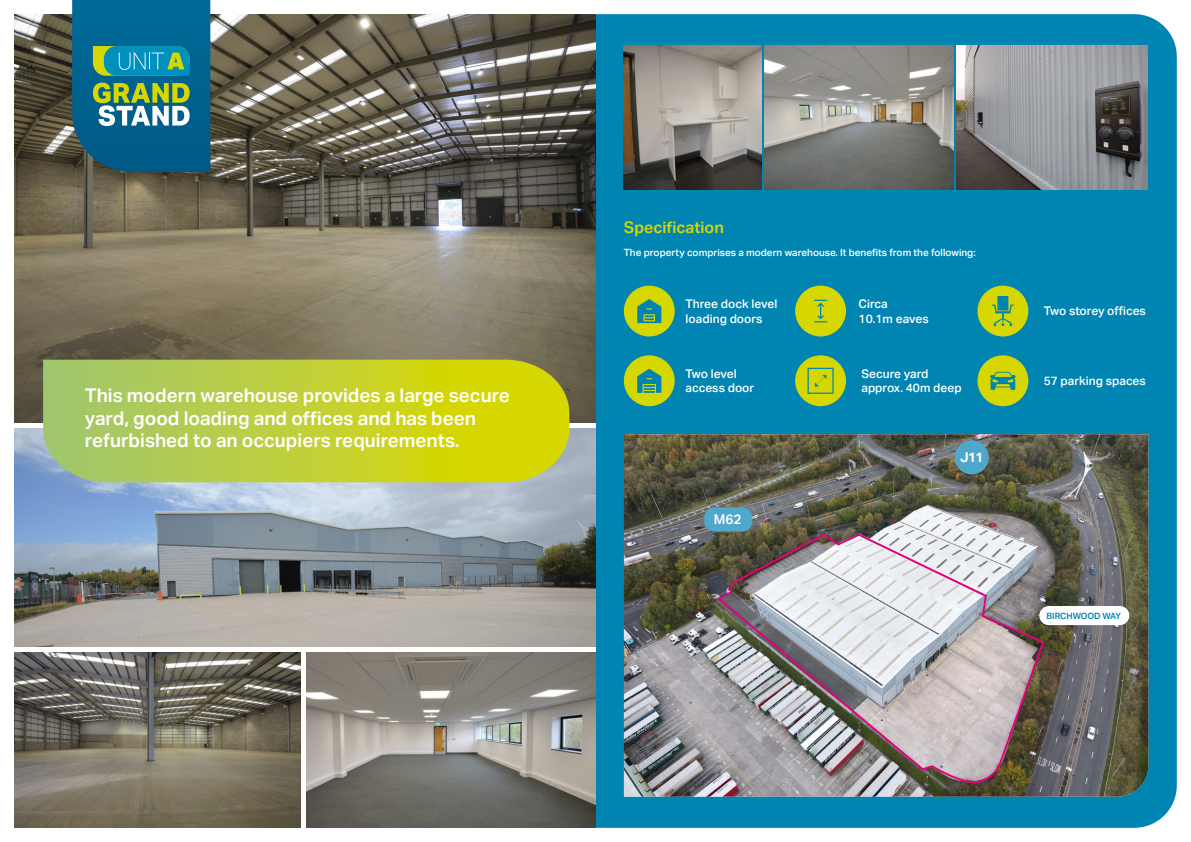
<style>
.page{position:relative;width:1191px;height:842px;background:#fff}
.page>*{position:absolute;margin:0;border:0;box-sizing:border-box;transform-origin:0 0}
.t1{font:600 19px/22.8px "Aktiv Grotesk";color:#fff}
.t2{font:600 16px "Aktiv Grotesk";color:#d7d700}
.t3{font:700 13.5px "Aktiv Grotesk";color:#fff}
.t4{font:600 13.5px "Aktiv Grotesk";color:#fff}
.t5{font:500 12px/14.4px "Aktiv Grotesk";color:#fff}
.t6{font:500 10px "Aktiv Grotesk";color:#fff}
.t7{font:600 8.7px "Aktiv Grotesk";color:#0085b3}
</style>
<div class="page">
<div style="left:14px;top:14px;width:1162px;height:814px;background:#0085b3;border-radius:43px"></div>
<div style="left:0;top:422px;width:595px;height:406px;background:#fff"></div>
<img style="left:14px;top:14px;width:581px;height:408px">
<img style="left:14px;top:428px;width:581px;height:218px">
<img style="left:14px;top:652px;width:286px;height:176px">
<img style="left:306px;top:652px;width:289px;height:176px">
<svg style="left:72px;top:0;width:138px;height:172px;background:#1e758a"></svg>
<svg style="left:43px;top:360px;width:526px;height:122px;background:#becd36"></svg>
<img style="left:624px;top:434px;width:524px;height:363px">
<img style="left:715px;top:532px;width:330px;height:252px">
<img style="left:764px;top:45px;width:189px;height:144px">
<img style="left:956px;top:45px;width:192px;height:144px">
<img style="left:624px;top:45px;width:137px;height:144px">
<div style="left:624px;top:355px;width:50px;height:51px;background:#d7d700;border-radius:50%"></div>
<svg style="left:637px;top:369px;width:24px;height:24px"></svg>
<div style="left:795px;top:355px;width:51px;height:51px;background:#d7d700;border-radius:50%"></div>
<svg style="left:807px;top:368px;width:26px;height:26px"></svg>
<div style="left:977px;top:355px;width:51px;height:51px;background:#d7d700;border-radius:50%"></div>
<svg style="left:990px;top:372px;width:25px;height:18px"></svg>
<div style="left:624px;top:286px;width:50px;height:50px;background:#d7d700;border-radius:50%"></div>
<svg style="left:637px;top:299px;width:24px;height:24px"></svg>
<div style="left:977px;top:286px;width:51px;height:50px;background:#d7d700;border-radius:50%"></div>
<div style="left:997px;top:296px;width:11px;height:14px;background:#0085b3"></div>
<svg style="left:992px;top:305px;width:22px;height:21px"></svg>
<div style="left:795px;top:286px;width:51px;height:50px;background:#d7d700;border-radius:50%"></div>
<svg style="left:814px;top:300px;width:13px;height:22px"></svg>
<div style="left:954px;top:440px;width:34px;height:34px;background:#4fa7cc;border-radius:50%"></div>
<div style="left:704px;top:507px;width:48px;height:25px;background:#4fa7cc;border-radius:10px"></div>
<div style="left:1039px;top:606px;width:90px;height:19px;background:#fff;border-radius:10px"></div>
<h1 class="t1" style="left:85px;top:384px;width:426px">This modern warehouse provides a large secure yard, good loading and offices and has been refurbished to an occupiers requirements.</h1>
<h2 class="t2" style="left:624px;top:218px;width:101px">Specification</h2>
<p class="t6" style="left:624px;top:247px;width:353px">The property comprises a modern warehouse. It benefits from the following:</p>
<p class="t5" style="left:858px;top:297px;width:72px">Circa<br>10.1m eaves</p>
<p class="t5" style="left:685px;top:297px;width:93px">Three dock level loading doors</p>
<p class="t5" style="left:1043px;top:304px;width:104px">Two storey offices</p>
<p class="t5" style="left:685px;top:366px;width:70px">Two level access door</p>
<p class="t5" style="left:861px;top:366px;width:102px">Secure yard approx. 40m deep</p>
<p class="t5" style="left:1043px;top:374px;width:104px">57 parking spaces</p>
<p class="t4" style="left:714px;top:512px;width:29px">M62</p>
<p class="t3" style="left:960px;top:450px;width:25px">J11</p>
<p class="t7" style="left:1046px;top:610px;width:76px">BIRCHWOOD WAY</p>
</div>
